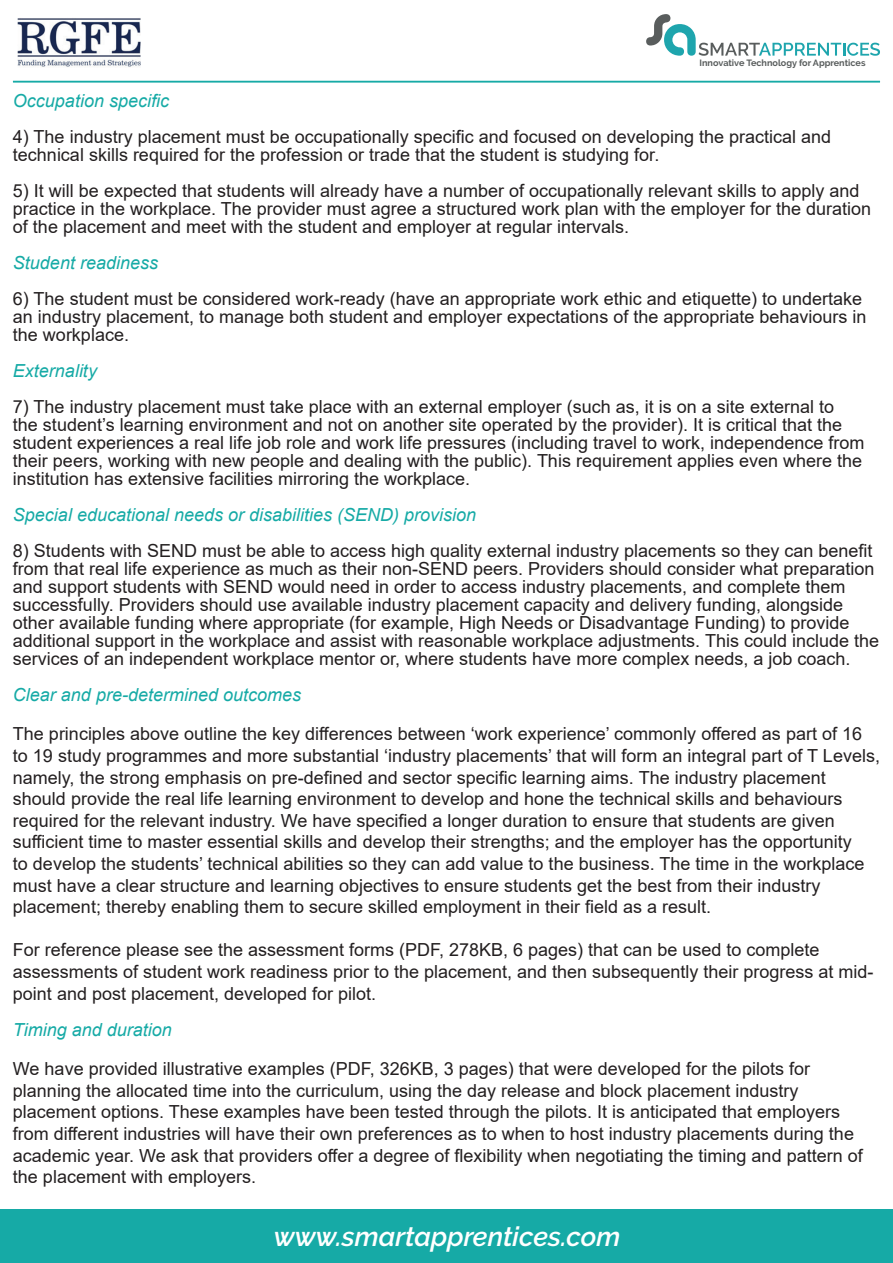
<style>
.page{position:relative;width:893px;height:1263px;background:#fff}
.page>*{position:absolute;margin:0;border:0;box-sizing:border-box;transform-origin:0 0}
.t1{font:italic 600 27px "Raleway";color:#fff}
.t2{font:18px/18px "Arial";color:#231f20}
.t3{font:italic 18px "Arial";color:#16aaa6}
.t4{font:700 9px "Raleway";color:#595d5d}
</style>
<div class="page">
<div style="left:0;top:1209px;width:14px;height:53px;background:#16aaa6"></div>
<div style="left:1px;top:1209px;width:891px;height:53px;background:#16aaa6"></div>
<svg style="left:646px;top:14px;width:234px;height:42px"></svg>
<img style="left:17px;top:18px;width:124px;height:49px">
<hr style="left:13px;top:81px;width:867px;height:1px;background:#16aaa6">
<p class="t4" style="left:700px;top:58px;width:167px">Innovative Technology for Apprentices</p>
<p class="t3" style="left:13px;top:89px;width:158px">Occupation specific</p>
<p class="t2" style="left:13px;top:127px;width:820px">4) The industry placement must be occupationally specific and focused on developing the practical and technical skills required for the profession or trade that the student is studying for.</p>
<p class="t2" style="left:13px;top:181px;width:860px">5) It will be expected that students will already have a number of occupationally relevant skills to apply and practice in the workplace. The provider must agree a structured work plan with the employer for the duration of the placement and meet with the student and employer at regular intervals.</p>
<p class="t3" style="left:13px;top:251px;width:147px">Student readiness</p>
<p class="t2" style="left:13px;top:289px;width:855px">6) The student must be considered work-ready (have an appropriate work ethic and etiquette) to undertake an industry placement, to manage both student and employer expectations of the appropriate behaviours in the workplace.</p>
<p class="t3" style="left:13px;top:359px;width:86px">Externality</p>
<p class="t2" style="left:13px;top:397px;width:853px">7) The industry placement must take place with an external employer (such as, it is on a site external to<br>the student’s learning environment and not on another site operated by the provider). It is critical that the student experiences a real life job role and work life pressures (including travel to work, independence from their peers, working with new people and dealing with the public). This requirement applies even where the institution has extensive facilities mirroring the workplace.</p>
<p class="t3" style="left:13px;top:503px;width:465px">Special educational needs or disabilities (SEND) provision</p>
<p class="t2" style="left:13px;top:541px;width:868px">8) Students with SEND must be able to access high quality external industry placements so they can benefit from that real life experience as much as their non-SEND peers. Providers should consider what preparation and support students with SEND would need in order to access industry placements, and complete them successfully. Providers should use available industry placement capacity and delivery funding, alongside other available funding where appropriate (for example, High Needs or Disadvantage Funding) to provide additional support in the workplace and assist with reasonable workplace adjustments. This could include the services of an independent workplace mentor or, where students have more complex needs, a job coach.</p>
<p class="t3" style="left:13px;top:683px;width:290px">Clear and pre-determined outcomes</p>
<p class="t2" style="left:13px;top:723px;width:868px;line-height:21.6px">The principles above outline the key differences between ‘work experience’ commonly offered as part of 16 to 19 study programmes and more substantial ‘industry placements’ that will form an integral part of T Levels, namely, the strong emphasis on pre-defined and sector specific learning aims. The industry placement should provide the real life learning environment to develop and hone the technical skills and behaviours required for the relevant industry. We have specified a longer duration to ensure that students are given sufficient time to master essential skills and develop their strengths; and the employer has the opportunity<br>to develop the students’ technical abilities so they can add value to the business. The time in the workplace must have a clear structure and learning objectives to ensure students get the best from their industry placement; thereby enabling them to secure skilled employment in their field as a result.</p>
<p class="t2" style="left:13px;top:939px;width:862px;line-height:21.6px">For reference please see the assessment forms (PDF, 278KB, 6 pages) that can be used to complete assessments of student work readiness prior to the placement, and then subsequently their progress at mid&shy;point and post placement, developed for pilot.</p>
<p class="t3" style="left:13px;top:1017px;width:160px">Timing and duration</p>
<p class="t2" style="left:13px;top:1058px;width:851px;line-height:21.6px">We have provided illustrative examples (PDF, 326KB, 3 pages) that were developed for the pilots for planning the allocated time into the curriculum, using the day release and block placement industry placement options. These examples have been tested through the pilots. It is anticipated that employers from different industries will have their own preferences as to when to host industry placements during the academic year. We ask that providers offer a degree of flexibility when negotiating the timing and pattern of the placement with employers.</p>
<h1 class="t1" style="left:274px;top:1221px;width:348px">www.smartapprentices.com</h1>
</div>
